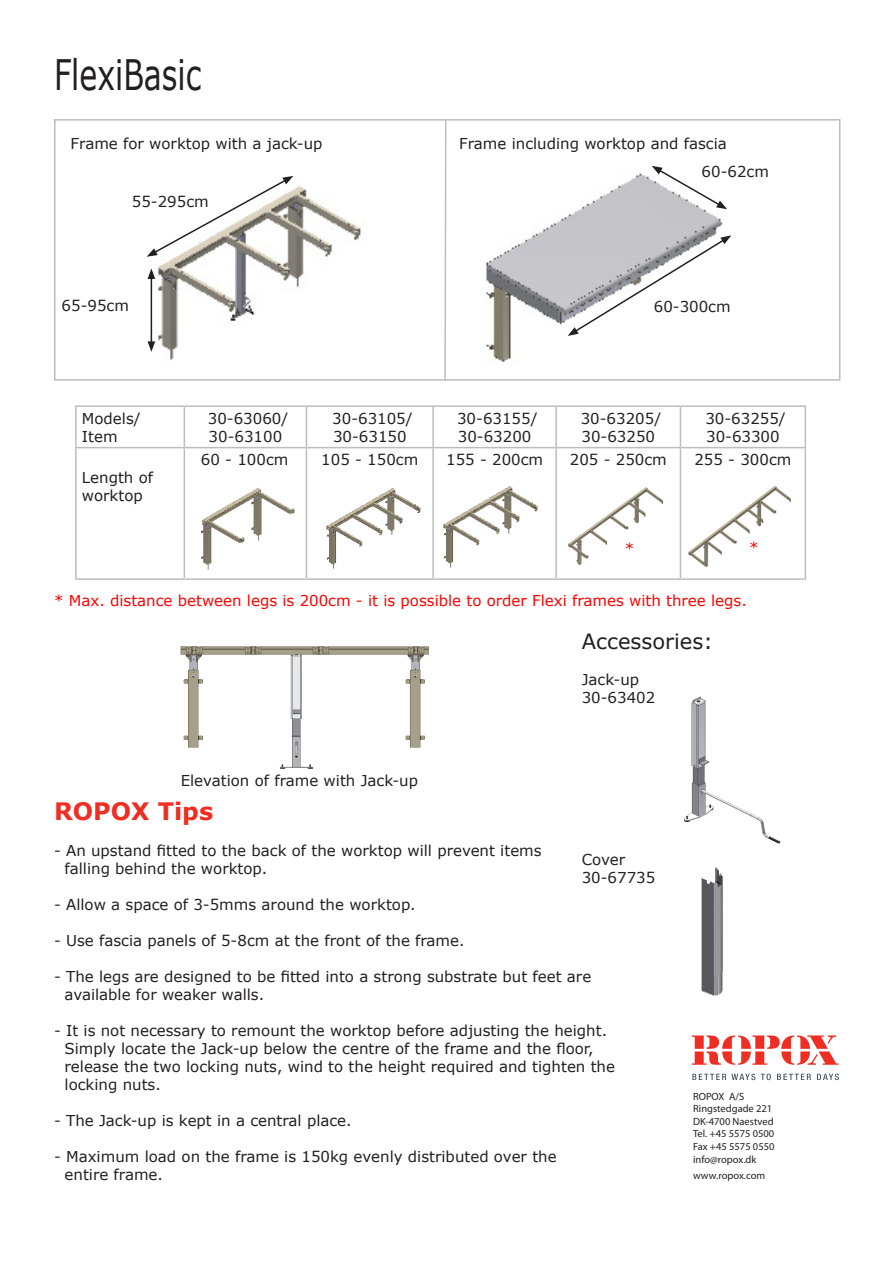
<style>
.page{position:relative;width:893px;height:1263px;background:#fff}
.page>*{position:absolute;margin:0;border:0;box-sizing:border-box;transform-origin:0 0}
.t1{font:42px "Verdana";color:#231f20;scale:.71 1}
.t2{font:700 24px "Verdana";color:#ee2e22}
.t3{font:21px "Verdana";color:#231f20}
.t4{font:15px/18px "Verdana";color:#231f20}
.t5{font:15px "Verdana";color:#f00}
.t6{font:10.5px "Myriad Pro";color:#231f20}
</style>
<div class="page">
<div style="left:54px;top:119px;width:786px;height:262px;border:2px solid #bcbdc0"></div>
<hr style="left:75px;top:405px;width:109px;height:2px;background:#bcbdc0">
<hr style="left:75px;top:407px;width:2px;height:40px;background:#bcbdc0">
<hr style="left:184px;top:405px;width:122px;height:2px;background:#bcbdc0">
<hr style="left:184px;top:407px;width:1px;height:40px;background:#bcbdc0">
<hr style="left:306px;top:405px;width:127px;height:2px;background:#bcbdc0">
<hr style="left:306px;top:407px;width:1px;height:40px;background:#bcbdc0">
<hr style="left:433px;top:405px;width:123px;height:2px;background:#bcbdc0">
<hr style="left:432px;top:407px;width:2px;height:40px;background:#bcbdc0">
<hr style="left:556px;top:405px;width:124px;height:2px;background:#bcbdc0">
<hr style="left:555px;top:407px;width:2px;height:40px;background:#bcbdc0">
<hr style="left:680px;top:405px;width:126px;height:2px;background:#bcbdc0">
<hr style="left:680px;top:407px;width:1px;height:40px;background:#bcbdc0">
<hr style="left:805px;top:407px;width:1px;height:40px;background:#bcbdc0">
<hr style="left:75px;top:447px;width:109px;height:1px;background:#bcbdc0">
<hr style="left:75px;top:448px;width:2px;height:130px;background:#bcbdc0">
<hr style="left:184px;top:447px;width:122px;height:1px;background:#bcbdc0">
<hr style="left:184px;top:448px;width:1px;height:130px;background:#bcbdc0">
<hr style="left:306px;top:447px;width:127px;height:1px;background:#bcbdc0">
<hr style="left:306px;top:448px;width:1px;height:130px;background:#bcbdc0">
<hr style="left:433px;top:447px;width:123px;height:1px;background:#bcbdc0">
<hr style="left:432px;top:448px;width:2px;height:130px;background:#bcbdc0">
<hr style="left:556px;top:447px;width:124px;height:1px;background:#bcbdc0">
<hr style="left:555px;top:448px;width:2px;height:130px;background:#bcbdc0">
<hr style="left:680px;top:447px;width:126px;height:1px;background:#bcbdc0">
<hr style="left:680px;top:448px;width:1px;height:130px;background:#bcbdc0">
<hr style="left:805px;top:448px;width:1px;height:130px;background:#bcbdc0">
<hr style="left:75px;top:578px;width:109px;height:2px;background:#bcbdc0">
<hr style="left:184px;top:578px;width:122px;height:2px;background:#bcbdc0">
<hr style="left:306px;top:578px;width:127px;height:2px;background:#bcbdc0">
<hr style="left:433px;top:578px;width:123px;height:2px;background:#bcbdc0">
<hr style="left:556px;top:578px;width:124px;height:2px;background:#bcbdc0">
<hr style="left:680px;top:578px;width:126px;height:2px;background:#bcbdc0">
<img style="left:201px;top:488px;width:93px;height:82px">
<img style="left:326px;top:488px;width:95px;height:81px">
<img style="left:444px;top:486px;width:94px;height:81px">
<svg style="left:444px;top:119px;width:3px;height:262px"></svg>
<svg style="left:692px;top:1035px;width:147px;height:30px"></svg>
<svg style="left:692px;top:1073px;width:63px;height:7px"></svg>
<svg style="left:761px;top:1073px;width:10px;height:7px"></svg>
<svg style="left:777px;top:1074px;width:34px;height:6px"></svg>
<svg style="left:817px;top:1073px;width:22px;height:7px"></svg>
<img style="left:147px;top:176px;width:214px;height:184px">
<hr style="left:151px;top:277px;width:1px;height:67px;background:#231f20">
<svg style="left:148px;top:268px;width:7px;height:11px"></svg>
<svg style="left:148px;top:341px;width:7px;height:11px"></svg>
<svg style="left:147px;top:176px;width:146px;height:81px"></svg>
<img style="left:701px;top:867px;width:22px;height:129px">
<img style="left:180px;top:646px;width:249px;height:123px">
<img style="left:684px;top:696px;width:97px;height:148px">
<img style="left:486px;top:173px;width:246px;height:189px">
<svg style="left:652px;top:166px;width:75px;height:43px"></svg>
<svg style="left:568px;top:235px;width:163px;height:101px"></svg>
<img style="left:568px;top:487px;width:96px;height:78px">
<img style="left:688px;top:486px;width:103px;height:81px">
<p class="t1" style="left:54px;top:48px;width:209px">FlexiBasic</p>
<p class="t4" style="left:71px;top:134px;width:254px">Frame for worktop with a jack-up</p>
<p class="t4" style="left:459px;top:134px;width:269px">Frame including worktop and fascia</p>
<p class="t4" style="left:702px;top:162px;width:69px">60-62cm</p>
<p class="t4" style="left:132px;top:192px;width:78px">55-295cm</p>
<p class="t4" style="left:62px;top:296px;width:69px">65-95cm</p>
<p class="t4" style="left:654px;top:297px;width:78px">60-300cm</p>
<p class="t4" style="left:82px;top:409px;width:60px">Models/</p>
<p class="t4" style="left:82px;top:427px;width:37px">Item</p>
<p class="t4" style="left:208px;top:409px;width:82px">30-63060/</p>
<p class="t4" style="left:209px;top:427px;width:75px">30-63100</p>
<p class="t4" style="left:332px;top:409px;width:82px">30-63105/</p>
<p class="t4" style="left:333px;top:427px;width:75px">30-63150</p>
<p class="t4" style="left:457px;top:409px;width:82px">30-63155/</p>
<p class="t4" style="left:458px;top:427px;width:75px">30-63200</p>
<p class="t4" style="left:581px;top:409px;width:82px">30-63205/</p>
<p class="t4" style="left:581px;top:427px;width:75px">30-63250</p>
<p class="t4" style="left:705px;top:409px;width:82px">30-63255/</p>
<p class="t4" style="left:706px;top:427px;width:75px">30-63300</p>
<p class="t4" style="left:82px;top:468px;width:73px">Length of</p>
<p class="t4" style="left:82px;top:486px;width:63px">worktop</p>
<p class="t4" style="left:201px;top:450px;width:89px">60 - 100cm</p>
<p class="t4" style="left:321px;top:450px;width:99px">105 - 150cm</p>
<p class="t4" style="left:446px;top:450px;width:99px">155 - 200cm</p>
<p class="t4" style="left:570px;top:450px;width:99px">205 - 250cm</p>
<p class="t4" style="left:694px;top:450px;width:99px">255 - 300cm</p>
<p class="t5" style="left:625px;top:539px;width:11px">*</p>
<p class="t5" style="left:749px;top:537px;width:11px">*</p>
<p class="t5" style="left:54px;top:591px;width:694px">* Max. distance between legs is 200cm - it is possible to order Flexi frames with three legs.</p>
<p class="t4" style="left:181px;top:771px;width:239px">Elevation of frame with Jack-up</p>
<p class="t3" style="left:582px;top:628px;width:133px">Accessories:</p>
<p class="t4" style="left:582px;top:670px;width:75px">Jack-up<br>30-63402</p>
<p class="t2" style="left:54px;top:796px;width:161px">ROPOX Tips</p>
<p class="t4" style="left:54px;top:841px;width:489px">- An upstand fitted to the back of the worktop will prevent items</p>
<p class="t4" style="left:65px;top:859px;width:204px">falling behind the worktop.</p>
<p class="t4" style="left:54px;top:895px;width:363px">- Allow a space of 3-5mms around the worktop.</p>
<p class="t4" style="left:54px;top:931px;width:412px">- Use fascia panels of 5-8cm at the front of the frame.</p>
<p class="t4" style="left:54px;top:967px;width:539px">- The legs are designed to be fitted into a strong substrate but feet are</p>
<p class="t4" style="left:65px;top:985px;width:201px">available for weaker walls.</p>
<p class="t4" style="left:54px;top:1021px;width:555px">- It is not necessary to remount the worktop before adjusting the height.</p>
<p class="t4" style="left:65px;top:1039px;width:531px">Simply locate the Jack-up below the centre of the frame and the floor,</p>
<p class="t4" style="left:65px;top:1057px;width:552px">release the two locking nuts, wind to the height required and tighten the</p>
<p class="t4" style="left:65px;top:1075px;width:98px">locking nuts.</p>
<p class="t4" style="left:54px;top:1111px;width:299px">- The Jack-up is kept in a central place.</p>
<p class="t4" style="left:54px;top:1147px;width:504px">- Maximum load on the frame is 150kg evenly distributed over the</p>
<p class="t4" style="left:65px;top:1165px;width:100px">entire frame.</p>
<p class="t4" style="left:582px;top:850px;width:45px">Cover</p>
<p class="t4" style="left:582px;top:868px;width:75px">30-67735</p>
<p class="t6" style="left:693px;top:1089px;width:53px">ROPOX A/S</p>
<p class="t6" style="left:693px;top:1102px;width:81px">Ringstedgade 221</p>
<p class="t6" style="left:693px;top:1115px;width:82px">DK-4700 Naestved</p>
<p class="t6" style="left:693px;top:1127px;width:83px">Tel. +45 5575 0500</p>
<p class="t6" style="left:693px;top:1140px;width:83px">Fax +45 5575 0550</p>
<p class="t6" style="left:693px;top:1152px;width:65px">info@ropox.dk</p>
<p class="t6" style="left:693px;top:1169px;width:74px">www.ropox.com</p>
</div>
